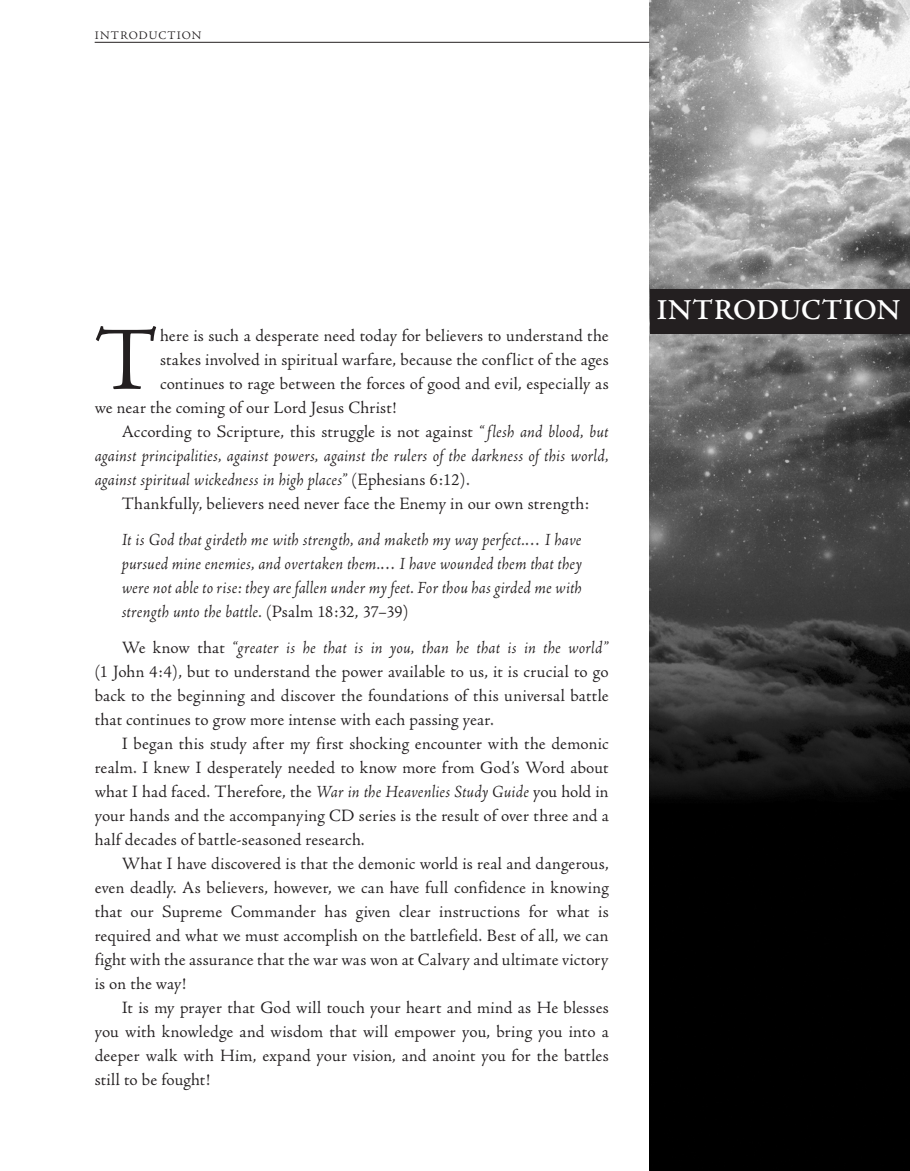
<style>
.page{position:relative;width:910px;height:1171px;background:#fff}
.page>*{position:absolute;margin:0;border:0;box-sizing:border-box;transform-origin:0 0}
.t1{font:93.9px "Adobe Jenson";color:#231f20}
.t2{font:600 30px "Adobe Jenson";letter-spacing:.005em;color:#fff}
.Pararaph_REGULAR{font:18px/24px "Adobe Jenson";letter-spacing:.01em;color:#231f20;text-align:justify}
.INDENT{font:italic 18px/24px "Adobe Jenson";letter-spacing:.01em;color:#231f20;text-align:justify}
.t3{font:12px "Adobe Jenson";letter-spacing:.085em;color:#231f20}
.s1{font-style:normal}
.s2{font-style:italic}
</style>
<div class="page">
<img style="left:649px;top:0;width:260px;height:1170px">
<div style="left:650px;top:289px;width:259px;height:45px;background:#231f20"></div>
<hr style="left:95px;top:42px;width:554px;height:1px;background:#231f20">
<p class="t3" style="left:95px;top:29px;width:108px">INTRODUCTION</p>
<p class="t1" style="left:95px;top:311px;width:66px">T</p>
<p class="Pararaph_REGULAR" style="left:160px;top:324px;width:450px">here is such a desperate need today for believers to understand the</p>
<p class="Pararaph_REGULAR" style="left:160px;top:348px;width:450px">stakes involved in spiritual warfare, because the conflict of the ages</p>
<p class="Pararaph_REGULAR" style="left:160px;top:372px;width:450px">continues to rage between the forces of good and evil, especially as</p>
<p class="Pararaph_REGULAR" style="left:95px;top:396px;width:303px">we near the coming of our Lord Jesus Christ!</p>
<p class="INDENT" style="left:95px;top:420px;width:515px;text-indent:27px"><span class="s1">According to Scripture, this struggle is not against</span> “ flesh and blood, but against principalities, against powers, against the rulers of the darkness of this world, against spiritual wickedness in high places” <span class="s1">(Ephesians 6:12).</span></p>
<p class="Pararaph_REGULAR" style="left:122px;top:492px;width:468px">Thankfully, believers need never face the Enemy in our own strength:</p>
<p class="INDENT" style="left:122px;top:528px;width:461px">It is God that girdeth me with strength, and maketh my way perfect.… I have pursued mine enemies, and overtaken them.… I have wounded them that they were not able to rise: they are fallen under my feet. For thou has girded me with strength unto the battle. <span class="s1">(Psalm 18:32, 37–39)</span></p>
<p class="Pararaph_REGULAR" style="left:95px;top:636px;width:515px;text-indent:27px">We know that <span class="s2">“greater is he that is in you, than he that is in the world” </span>(1 John 4:4), but to understand the power available to us, it is crucial to go back to the beginning and discover the foundations of this universal battle that continues to grow more intense with each passing year.</p>
<p class="Pararaph_REGULAR" style="left:95px;top:732px;width:515px;text-indent:27px">I began this study after my first shocking encounter with the demonic realm. I knew I desperately needed to know more from God’s Word about what I had faced. Therefore, the <span class="s2">War in the Heavenlies Study Guide</span> you hold in your hands and the accompanying CD series is the result of over three and a half decades of battle-seasoned research.</p>
<p class="Pararaph_REGULAR" style="left:95px;top:852px;width:515px;text-indent:27px">What I have discovered is that the demonic world is real and dangerous, even deadly. As believers, however, we can have full confidence in knowing that our Supreme Commander has given clear instructions for what is required and what we must accomplish on the battlefield. Best of all, we can fight with the assurance that the war was won at Calvary and ultimate victory is on the way!</p>
<p class="Pararaph_REGULAR" style="left:95px;top:996px;width:515px;text-indent:27px">It is my prayer that God will touch your heart and mind as He blesses you with knowledge and wisdom that will empower you, bring you into a deeper walk with Him, expand your vision, and anoint you for the battles still to be fought!</p>
<p class="t2" style="left:656px;top:294px;width:245px">INTRODUCTION</p>
</div>
